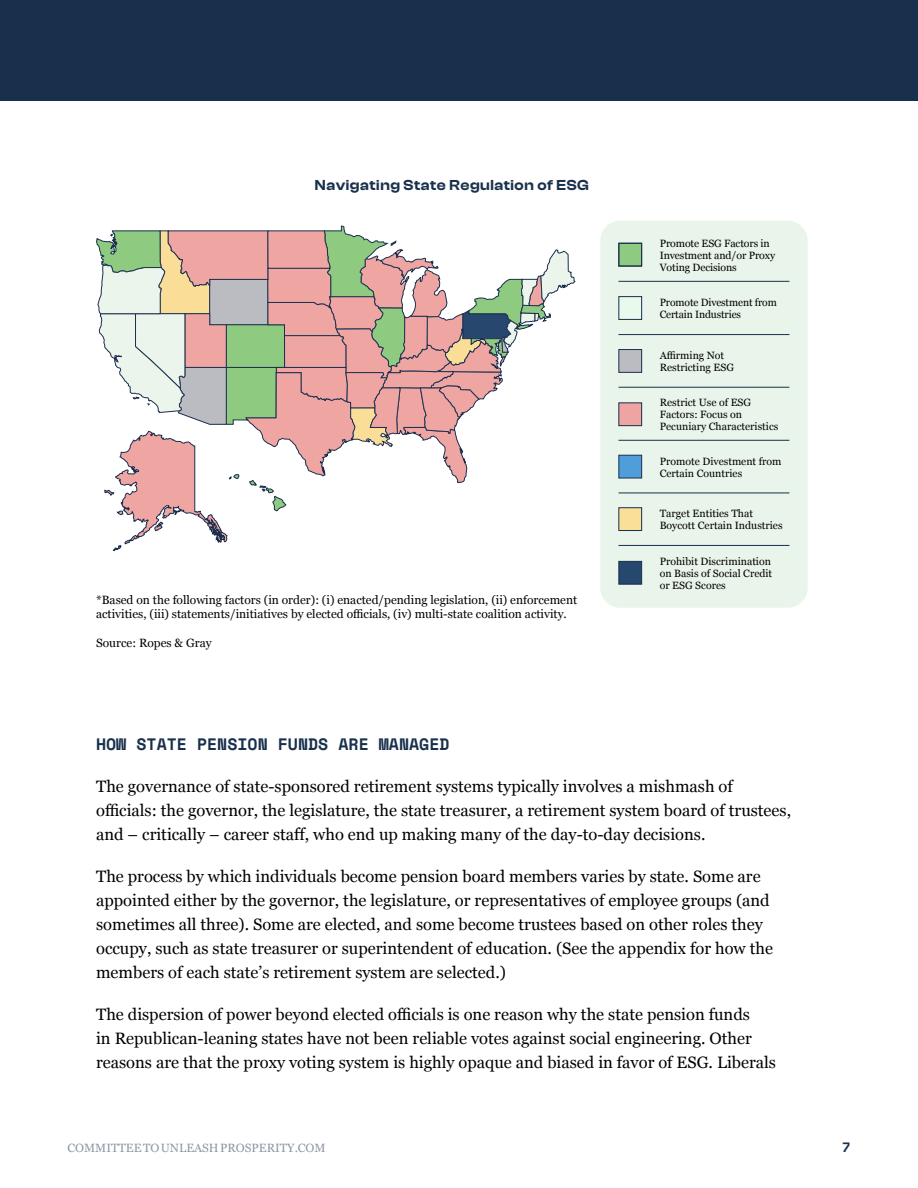
<style>
.page{position:relative;width:918px;height:1188px;background:#fff}
.page>*{position:absolute;margin:0;border:0;box-sizing:border-box;transform-origin:0 0}
.t1{font:16.5px/24px "Georgia";color:#000}
.t2{font:700 16.5px "Space Mono";color:#19304c}
.t3{font:600 15px "Clash Display";letter-spacing:.04em;color:#19304c}
.t4{font:700 13.5px "Space Mono";color:#19304c}
.t5{font:12px/14.4px "Georgia";color:#000}
.t6{font:12px "Georgia";color:#19304c}
.t7{font:10.5px/12.1px "Georgia";color:#000}
</style>
<div class="page">
<div style="left:0;top:0;width:918px;height:101px;background:#19304c"></div>
<svg style="left:96px;top:225px;width:480px;height:326px"></svg>
<div style="left:600px;top:221px;width:208px;height:387px;background:#e9f4eb;border-radius:20px"></div>
<div style="left:618px;top:243px;width:24px;height:23px;background:#8eca7f;border:1px solid #1a2e4d"></div>
<div style="left:619px;top:243px;width:23px;height:23px;border:1px solid #19304c"></div>
<div style="left:619px;top:296px;width:23px;height:24px;background:#e8faed;border:1px solid #19304c"></div>
<div style="left:619px;top:349px;width:23px;height:24px;background:#bbbcc1;border:1px solid #19304c"></div>
<div style="left:619px;top:455px;width:23px;height:23px;background:#4f9ed9;border:1px solid #19304c"></div>
<div style="left:619px;top:561px;width:23px;height:24px;background:#26476e;border:1px solid #19304c"></div>
<hr style="left:619px;top:281px;width:170px;height:1px;background:#19304c">
<hr style="left:619px;top:334px;width:170px;height:1px;background:#19304c">
<hr style="left:619px;top:387px;width:170px;height:1px;background:#19304c">
<hr style="left:619px;top:440px;width:170px;height:1px;background:#19304c">
<hr style="left:619px;top:493px;width:170px;height:1px;background:#19304c">
<div style="left:619px;top:403px;width:23px;height:23px;background:#eea4a2;border:1px solid #19304c"></div>
<div style="left:619px;top:507px;width:23px;height:24px;background:#fadf99;border:1px solid #19304c"></div>
<hr style="left:619px;top:545px;width:170px;height:1px;background:#19304c">
<p class="t3" style="left:315px;top:177px;width:276px">Navigating State Regulation of ESG</p>
<p class="t5" style="left:96px;top:592px;width:483px">*Based on the following factors (in order): (i) enacted/pending legislation, (ii) enforcement activities, (iii) statements/initiatives by elected officials, (iv) multi-state coalition activity.</p>
<p class="t5" style="left:96px;top:635px;width:117px">Source: Ropes &amp; Gray</p>
<p class="t7" style="left:660px;top:236px;width:117px">Promote ESG Factors in<br>Investment and/or Proxy<br>Voting Decisions</p>
<p class="t7" style="left:660px;top:296px;width:119px">Promote Divestment from<br>Certain Industries</p>
<p class="t7" style="left:660px;top:349px;width:76px">Affirming Not<br>Restricting ESG</p>
<p class="t7" style="left:660px;top:396px;width:120px">Restrict Use of ESG<br>Factors: Focus on<br>Pecuniary Characteristics</p>
<p class="t7" style="left:660px;top:454px;width:123px">Promote Divestment from<br>Certain Countries</p>
<p class="t7" style="left:660px;top:507px;width:124px">Target Entities That<br>Boycott Certain Industries</p>
<p class="t7" style="left:660px;top:555px;width:114px;text-align:justify">Prohibit Discrimination on Basis of Social Credit or ESG Scores</p>
<p class="t2" style="left:96px;top:731px;width:355px">HOW STATE PENSION FUNDS ARE MANAGED</p>
<p class="t1" style="left:96px;top:773px;width:697px">The governance of state-sponsored retirement systems typically involves a mishmash of officials: the governor, the legislature, the state treasurer, a retirement system board of trustees, and – critically – career staff, who end up making many of the day-to-day decisions.</p>
<p class="t1" style="left:96px;top:863px;width:678px">The process by which individuals become pension board members varies by state. Some are appointed either by the governor, the legislature, or representatives of employee groups (and sometimes all three). Some are elected, and some become trustees based on other roles they occupy, such as state treasurer or superintendent of education. (See the appendix for how the members of each state’s retirement system are selected.)</p>
<p class="t1" style="left:96px;top:1001px;width:681px">The dispersion of power beyond elected officials is one reason why the state pension funds<br>in Republican-leaning states have not been reliable votes against social engineering. Other reasons are that the proxy voting system is highly opaque and biased in favor of ESG. Liberals</p>
<p class="t6" style="left:68px;top:1139px;width:260px">COMMITTEETOUNLEASHPROSPERITY.COM</p>
<p class="t4" style="left:842px;top:1137px;width:10px">7</p>
</div>
